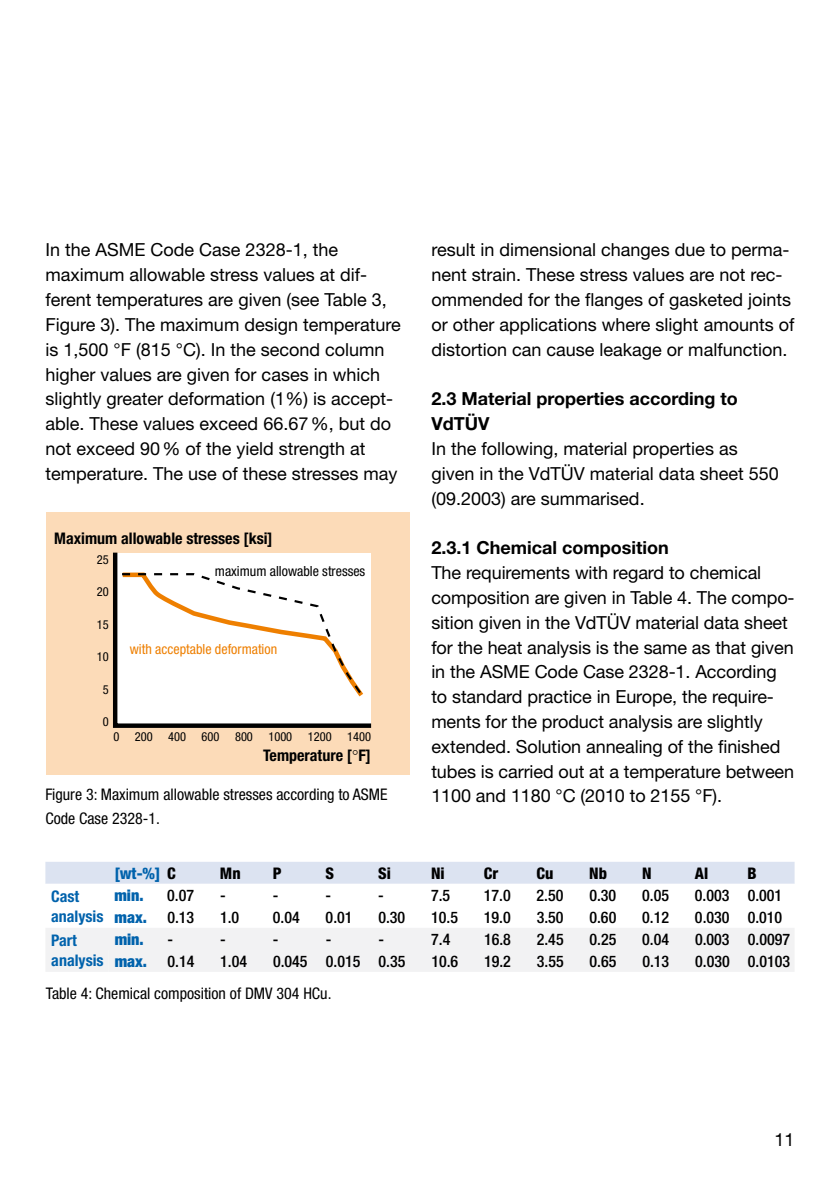
<style>
.page{position:relative;width:840px;height:1191px;background:#fff}
.page>*{position:absolute;margin:0;border:0;box-sizing:border-box;transform-origin:0 0}
.t1{font:18px/24.8px "Helvetica Neue";color:#000}
.t2{font:700 18px/24.8px "Helvetica Neue";color:#000}
.t3{font:500 condensed 16px "Helvetica Neue";color:#000}
.t4{font:condensed 16px/24px "Helvetica Neue";color:#000}
.t5{font:700 condensed 16px "Helvetica Neue";color:#000}
.t6{font:700 condensed 16px/19.2px "Helvetica Neue";color:#0062ac}
.t7{font:800 condensed 16px "Helvetica Neue";color:#000}
.t8{font:900 condensed 16px "Helvetica Neue";color:#0062ac}
.t9{font:800 condensed 16px "Helvetica Neue";color:#0062ac}
.t10{font:condensed 14px "Helvetica Neue";color:#ee7f00}
.t11{font:condensed 14px "Helvetica Neue";color:#000}
.t12{font:condensed 12.4px "Helvetica Neue";color:#000}
.s1{color:#000}
</style>
<div class="page">
<div style="left:46px;top:512px;width:363px;height:262px;background:#fcdbb8"></div>
<svg style="left:113px;top:552px;width:259px;height:176px"></svg>
<div style="left:118px;top:570px;width:249px;height:131px;background:#fff"></div>
<svg style="left:45px;top:862px;width:749px;height:110px"></svg>
<p class="t1" style="left:45px;top:237px;width:357px">In the ASME Code Case 2328-1, the maximum allowable stress values at dif&shy;ferent temperatures are given (see Table 3, Figure 3). The maximum design temperature is 1,500 °F (815 °C). In the second column higher values are given for cases in which slightly greater deformation (1%) is accept&shy;able. These values exceed 66.67%, but do not exceed 90% of the yield strength at temperature. The use of these stresses may</p>
<p class="t1" style="left:431px;top:237px;width:364px">result in dimensional changes due to perma&shy;nent strain. These stress values are not rec&shy;ommended for the flanges of gasketed joints or other applications where slight amounts of distortion can cause leakage or malfunction.</p>
<p class="t2" style="left:431px;top:386px;width:308px">2.3 Material properties according to<br>VdTÜV</p>
<p class="t1" style="left:431px;top:436px;width:349px">In the following, material properties as given in the VdTÜV material data sheet 550 (09.2003) are summarised.</p>
<p class="t2" style="left:431px;top:535px;width:239px">2.3.1 Chemical composition</p>
<p class="t1" style="left:431px;top:560px;width:364px">The requirements with regard to chemical composition are given in Table 4. The compo&shy;sition given in the VdTÜV material data sheet for the heat analysis is the same as that given in the ASME Code Case 2328-1. According to standard practice in Europe, the require&shy;ments for the product analysis are slightly extended. Solution annealing of the finished tubes is carried out at a temperature between 1100 and 1180 °C (2010 to 2155 °F).</p>
<p class="t5" style="left:54px;top:528px;width:220px">Maximum allowable stresses [ksi]</p>
<p class="t12" style="left:97px;top:552px;width:13px">25</p>
<p class="t11" style="left:215px;top:563px;width:152px">maximum allowable stresses</p>
<p class="t12" style="left:97px;top:584px;width:13px">20</p>
<p class="t12" style="left:97px;top:617px;width:13px">15</p>
<p class="t10" style="left:130px;top:641px;width:149px">with acceptable deformation</p>
<p class="t12" style="left:97px;top:649px;width:13px">10</p>
<p class="t12" style="left:103px;top:682px;width:7px">5</p>
<p class="t12" style="left:103px;top:714px;width:7px">0</p>
<p class="t12" style="left:135px;top:730px;width:119px">200 400 600 800</p>
<p class="t12" style="left:307px;top:730px;width:25px">1200</p>
<p class="t12" style="left:113px;top:730px;width:7px">0</p>
<p class="t12" style="left:268px;top:730px;width:25px">1000</p>
<p class="t12" style="left:347px;top:730px;width:25px">1400</p>
<p class="t5" style="left:263px;top:746px;width:109px">Temperature [ F]</p>
<p class="t4" style="left:45px;top:781px;width:343px">Figure 3: Maximum allowable stresses according to ASME<br>Code Case 2328-1.</p>
<p class="t9" style="left:114px;top:863px;width:63px">[wt-%] <span class="s1">C</span></p>
<p class="t7" style="left:220px;top:863px;width:22px">Mn</p>
<p class="t7" style="left:272px;top:863px;width:10px">P</p>
<p class="t7" style="left:325px;top:863px;width:10px">S</p>
<p class="t7" style="left:378px;top:863px;width:14px">Si</p>
<p class="t7" style="left:431px;top:863px;width:15px">Ni</p>
<p class="t7" style="left:483px;top:863px;width:16px">Cr</p>
<p class="t7" style="left:536px;top:863px;width:18px">Cu</p>
<p class="t7" style="left:589px;top:863px;width:19px">Nb</p>
<p class="t7" style="left:641px;top:863px;width:11px">N</p>
<p class="t7" style="left:694px;top:863px;width:15px">Al</p>
<p class="t7" style="left:747px;top:863px;width:11px">B</p>
<p class="t6" style="left:51px;top:887px;width:54px">Cast analysis</p>
<p class="t8" style="left:114px;top:885px;width:31px">min.</p>
<p class="t3" style="left:167px;top:886px;width:28px">0.07</p>
<p class="t3" style="left:220px;top:886px;width:7px">-</p>
<p class="t3" style="left:272px;top:886px;width:7px">-</p>
<p class="t3" style="left:325px;top:886px;width:7px">-</p>
<p class="t3" style="left:378px;top:886px;width:7px">-</p>
<p class="t3" style="left:431px;top:886px;width:21px">7.5</p>
<p class="t3" style="left:483px;top:886px;width:28px">17.0</p>
<p class="t3" style="left:536px;top:886px;width:28px">2.50</p>
<p class="t3" style="left:589px;top:886px;width:28px">0.30</p>
<p class="t3" style="left:641px;top:886px;width:28px">0.05</p>
<p class="t3" style="left:694px;top:886px;width:89px">0.003 0.001</p>
<p class="t8" style="left:114px;top:907px;width:34px">max.</p>
<p class="t3" style="left:167px;top:908px;width:28px">0.13</p>
<p class="t3" style="left:220px;top:908px;width:21px">1.0</p>
<p class="t3" style="left:273px;top:908px;width:28px">0.04</p>
<p class="t3" style="left:325px;top:908px;width:28px">0.01</p>
<p class="t3" style="left:378px;top:908px;width:28px">0.30</p>
<p class="t3" style="left:431px;top:908px;width:28px">10.5</p>
<p class="t3" style="left:483px;top:908px;width:28px">19.0</p>
<p class="t3" style="left:536px;top:908px;width:28px">3.50</p>
<p class="t3" style="left:589px;top:908px;width:28px">0.60</p>
<p class="t3" style="left:642px;top:908px;width:28px">0.12</p>
<p class="t3" style="left:694px;top:908px;width:89px">0.030 0.010</p>
<p class="t6" style="left:51px;top:931px;width:54px">Part analysis</p>
<p class="t8" style="left:115px;top:929px;width:31px">min.</p>
<p class="t3" style="left:167px;top:930px;width:7px">-</p>
<p class="t3" style="left:220px;top:930px;width:7px">-</p>
<p class="t3" style="left:273px;top:930px;width:7px">-</p>
<p class="t3" style="left:325px;top:930px;width:7px">-</p>
<p class="t3" style="left:378px;top:930px;width:7px">-</p>
<p class="t3" style="left:431px;top:930px;width:21px">7.4</p>
<p class="t3" style="left:483px;top:930px;width:28px">16.8</p>
<p class="t3" style="left:536px;top:930px;width:28px">2.45</p>
<p class="t3" style="left:589px;top:930px;width:28px">0.25</p>
<p class="t3" style="left:642px;top:930px;width:28px">0.04</p>
<p class="t3" style="left:694px;top:930px;width:96px">0.003 0.0097</p>
<p class="t8" style="left:115px;top:951px;width:34px">max.</p>
<p class="t3" style="left:167px;top:952px;width:28px">0.14</p>
<p class="t3" style="left:220px;top:952px;width:28px">1.04</p>
<p class="t3" style="left:273px;top:952px;width:134px">0.045 0.015 0.35</p>
<p class="t3" style="left:431px;top:952px;width:28px">10.6</p>
<p class="t3" style="left:484px;top:952px;width:28px">19.2</p>
<p class="t3" style="left:536px;top:952px;width:28px">3.55</p>
<p class="t3" style="left:589px;top:952px;width:28px">0.65</p>
<p class="t3" style="left:642px;top:952px;width:28px">0.13</p>
<p class="t3" style="left:694px;top:952px;width:96px">0.030 0.0103</p>
<p class="t4" style="left:46px;top:981px;width:287px">Table 4: Chemical composition of DMV 304 HCu.</p>
<p class="t1" style="left:774px;top:1126px;width:22px">11</p>
</div>
